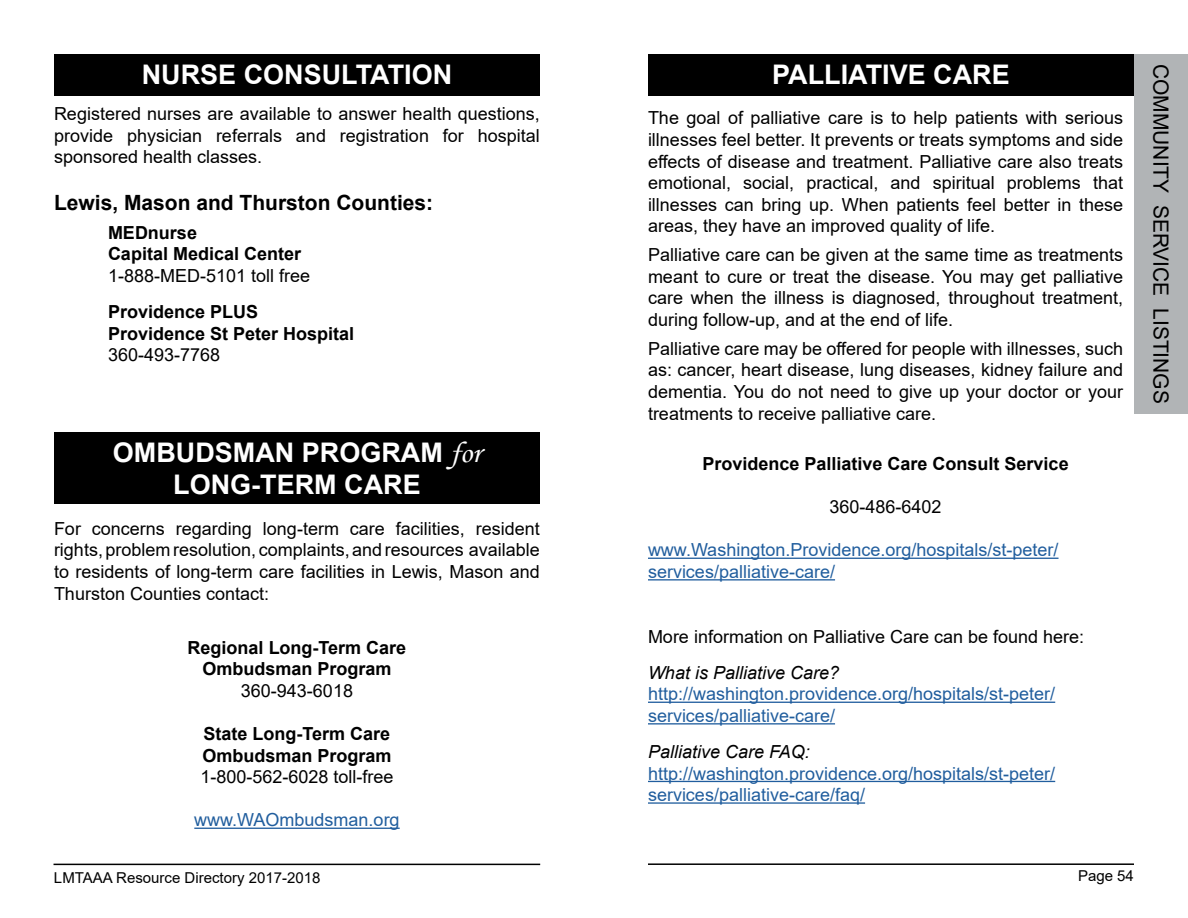
<style>
.page{position:relative;width:1188px;height:918px;background:#fff}
.page>*{position:absolute;margin:0;border:0;box-sizing:border-box;transform-origin:0 0}
.t1{font:700 27px/32.4px "Arial";color:#fff;text-align:center}
.t2{font:700 21px "Arial";color:#000}
.t3{font:21px "Arial";color:#000}
.t4{font:18px/21.6px "Arial";color:#000;text-align:justify}
.t5{font:18px/21.6px "Arial";color:#215e9e}
.t6{font:700 18px/21.6px "Arial";color:#000}
.t7{font:italic 18px "Arial";color:#000}
.t8{font:15px "Arial";color:#000}
.s1{font-family:"Monotype Corsiva";font-weight:400;font-size:30px}
</style>
<div class="page">
<div style="left:54px;top:54px;width:486px;height:41px;background:#000"></div>
<div style="left:54px;top:432px;width:486px;height:72px;background:#000"></div>
<hr style="left:194px;top:828px;width:206px;height:1px;background:#215e9e">
<hr style="left:54px;top:864px;width:486px;height:1px;background:#000">
<div style="left:648px;top:54px;width:486px;height:41px;background:#000"></div>
<hr style="left:648px;top:558px;width:411px;height:1px;background:#215e9e">
<hr style="left:648px;top:579px;width:187px;height:2px;background:#215e9e">
<hr style="left:648px;top:702px;width:407px;height:1px;background:#215e9e">
<hr style="left:648px;top:723px;width:187px;height:2px;background:#215e9e">
<hr style="left:648px;top:781px;width:407px;height:1px;background:#215e9e">
<hr style="left:648px;top:802px;width:217px;height:2px;background:#215e9e">
<hr style="left:648px;top:863px;width:486px;height:2px;background:#000">
<div style="left:1134px;top:54px;width:54px;height:360px;background:#b1b4b6"></div>
<h1 class="t1" style="left:142px;top:59px;width:312px">NURSE CONSULTATION</h1>
<p class="t4" style="left:54px;top:103px;width:487px">Registered nurses are available to answer health questions, provide physician referrals and registration for hospital sponsored health classes.</p>
<p class="t2" style="left:54px;top:188px;width:381px">Lewis, Mason and Thurston Counties:</p>
<p class="t6" style="left:108px;top:222px;width:195px">MEDnurse<br>Capital Medical Center</p>
<p class="t4" style="left:108px;top:265px;width:204px">1-888-MED-5101 toll free</p>
<p class="t6" style="left:108px;top:301px;width:248px">Providence PLUS<br>Providence St Peter Hospital</p>
<p class="t4" style="left:108px;top:344px;width:114px">360-493-7768</p>
<h1 class="t1" style="left:113px;top:436px;width:370px">OMBUDSMAN PROGRAM <span class="s1">for<br></span>LONG-TERM CARE</h1>
<p class="t4" style="left:54px;top:518px;width:487px">For concerns regarding long-term care facilities, resident rights, problem resolution, complaints, and resources available to residents of long-term care facilities in Lewis, Mason and Thurston Counties contact:</p>
<p class="t6" style="left:188px;top:637px;width:220px;text-align:center">Regional Long-Term Care<br>Ombudsman Program</p>
<p class="t4" style="left:241px;top:680px;width:114px">360-943-6018</p>
<p class="t6" style="left:202px;top:723px;width:191px">State Long-Term Care<br>Ombudsman Program</p>
<p class="t4" style="left:200px;top:766px;width:195px">1-800-562-6028 toll-free</p>
<p class="t5" style="left:194px;top:809px;width:207px">www.WAOmbudsman.org</p>
<h1 class="t1" style="left:772px;top:59px;width:239px">PALLIATIVE CARE</h1>
<p class="t4" style="left:648px;top:107px;width:477px">The goal of palliative care is to help patients with serious illnesses feel better. It prevents or treats symptoms and side effects of disease and treatment. Palliative care also treats emotional, social, practical, and spiritual problems that illnesses can bring up. When patients feel better in these areas, they have an improved quality of life.</p>
<p class="t4" style="left:648px;top:244px;width:477px">Palliative care can be given at the same time as treatments meant to cure or treat the disease. You may get palliative care when the illness is diagnosed, throughout treatment, during follow-up, and at the end of life.</p>
<p class="t4" style="left:648px;top:338px;width:477px">Palliative care may be offered for people with illnesses, such as: cancer, heart disease, lung diseases, kidney failure and dementia. You do not need to give up your doctor or your treatments to receive palliative care.</p>
<p class="t6" style="left:703px;top:453px;width:368px">Providence Palliative Care Consult Service</p>
<p class="t4" style="left:830px;top:496px;width:114px">360-486-6402</p>
<p class="t5" style="left:648px;top:539px;width:412px">www.Washington.Providence.org/hospitals/st-peter/ services/palliative-care/</p>
<p class="t4" style="left:648px;top:626px;width:438px">More information on Palliative Care can be found here:</p>
<p class="t7" style="left:648px;top:661px;width:193px">What is Palliative Care?</p>
<p class="t5" style="left:648px;top:683px;width:409px">http://washington.providence.org/hospitals/st-peter/ services/palliative-care/</p>
<p class="t7" style="left:648px;top:740px;width:163px">Palliative Care FAQ:</p>
<p class="t5" style="left:648px;top:762px;width:409px">http://washington.providence.org/hospitals/st-peter/ services/palliative-care/faq/</p>
<p class="t8" style="left:54px;top:867px;width:268px">LMTAAA Resource Directory 2017-2018</p>
<p class="t8" style="left:1078px;top:866px;width:57px">Page 54</p>
<p class="t3" style="left:1175px;top:64px;width:341px;rotate:90deg">COMMUNITY SERVICE LISTINGS</p>
</div>
